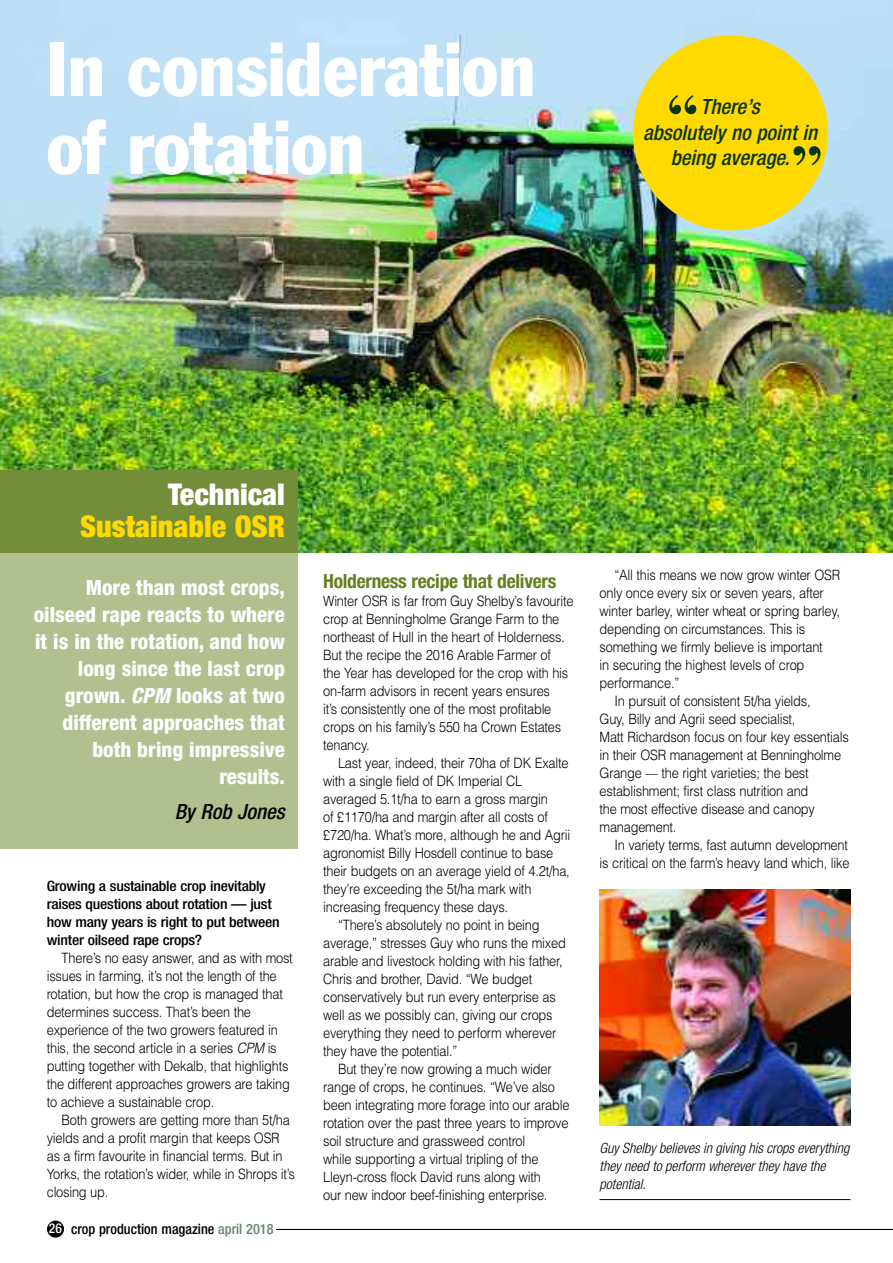
<style>
.page{position:relative;width:893px;height:1263px;background:#fff}
.page>*{position:absolute;margin:0;border:0;box-sizing:border-box;transform-origin:0 0}
.t1{font:condensed 75px/78px "Franklin Gothic";color:#fff}
.t2{font:700 58.95px "Bodoni BT";color:#0a3512}
.t3{font:900 condensed 30px "Helvetica Neue";color:#ffd902}
.t4{font:900 condensed 30px "Helvetica Neue";color:#fff}
.t5{font:800 condensed 21px/27px "Helvetica Neue";color:#fff;text-align:right}
.t6{font:italic 500 condensed 21px/25.2px "Helvetica Neue";color:#0a3512;text-align:center}
.t7{font:italic 500 condensed 21px "Helvetica Neue";color:#000}
.t8{font:700 condensed 19.5px "Helvetica Neue";letter-spacing:-.015em;color:#648022}
.t9{font:300 14.25px/18px "Helvetica";letter-spacing:-.015em;color:#000;scale:.9 1}
.t10{font:500 condensed 14.25px/18px "Helvetica Neue";letter-spacing:-.015em;color:#000;scale:1.1 1}
.t11{font:italic 300 condensed 14.25px/18px "Helvetica Neue";color:#000}
.t12{font:500 condensed 14.25px "Helvetica Neue";letter-spacing:-.015em;color:#000}
.s1{font-style:italic}
.s2{font-size:13.5px;color:#fff}
.s3{color:#60896c}
</style>
<div class="page">
<img style="left:0;top:0;width:893px;height:553px">
<div style="left:0;top:470px;width:298px;height:85px;background:#748d38"></div>
<div style="left:0;top:553px;width:298px;height:296px;background:#b2c090"></div>
<div style="left:633px;top:35px;width:195px;height:196px;background:#ffd902;border-radius:50%"></div>
<img style="left:600px;top:889px;width:250px;height:236px">
<hr style="left:600px;top:1199px;width:250px;height:1px;background:#000">
<div style="left:47px;top:1220px;width:17px;height:17px;background:#000;border-radius:50%"></div>
<hr style="left:276px;top:1229px;width:617px;height:1px;background:#000">
<h1 class="t1" style="left:47px;top:36px;width:490px">In consideration of rotation</h1>
<h2 class="t2" style="left:666px;top:96px;width:35px">“</h2>
<h3 class="t6" style="left:643px;top:96px;width:176px">There’s<br>absolutely no point in being average.</h3>
<h2 class="t2" style="left:790px;top:147px;width:35px">”</h2>
<h3 class="t4" style="left:168px;top:484px;width:118px">Technical</h3>
<h3 class="t3" style="left:80px;top:515px;width:206px">Sustainable OSR</h3>
<h3 class="t5" style="left:34px;top:575px;width:253px">More than most crops, oilseed rape reacts to where it is in the rotation, and how long since the last crop grown. <span class="s1">CPM</span> looks at two different approaches that both bring impressive results.</h3>
<h3 class="t7" style="left:175px;top:804px;width:112px">By Rob Jones</h3>
<p class="t10" style="left:47px;top:878px;width:213px">Growing a sustainable crop inevitably raises questions about rotation –– just how many years is right to put between winter oilseed rape crops?</p>
<p class="t9" style="left:47px;top:949px;width:275px;text-indent:15px">There’s no easy answer, and as with most issues in farming, it’s not the length of the rotation, but how the crop is managed that determines success. That’s been the experience of the two growers featured in this, the second article in a series <span class="s1">CPM</span> is putting together with Dekalb, that highlights the different approaches growers are taking to achieve a sustainable crop.</p>
<p class="t9" style="left:47px;top:1111px;width:277px;text-indent:15px">Both growers are getting more than 5t/ha yields and a profit margin that keeps OSR as a firm favourite in financial terms. But in Yorks, the rotation’s wider, while in Shrops it’s closing up.</p>
<p class="t12" style="left:49px;top:1224px;width:226px"><span class="s2">26</span> crop production magazine <span class="s3">april 2018</span></p>
<h3 class="t8" style="left:323px;top:574px;width:235px">Holderness recipe that delivers</h3>
<p class="t9" style="left:323px;top:592px;width:280px">Winter OSR is far from Guy Shelby’s favourite crop at Benningholme Grange Farm to the northeast of Hull in the heart of Holderness.<br>But the recipe the 2016 Arable Farmer of<br>the Year has developed for the crop with his on-farm advisors in recent years ensures<br>it’s consistently one of the most profitable crops on his family’s 550 ha Crown Estates tenancy.</p>
<p class="t9" style="left:338px;top:754px;width:258px">Last year, indeed, their 70ha of DK Exalte</p>
<p class="t9" style="left:323px;top:772px;width:223px">with a single field of DK Imperial CL</p>
<p class="t9" style="left:323px;top:790px;width:251px">averaged 5.1t/ha to earn a gross margin</p>
<p class="t9" style="left:323px;top:808px;width:251px">of £1170/ha and margin after all costs of</p>
<p class="t9" style="left:323px;top:826px;width:276px">£720/ha. What’s more, although he and Agrii</p>
<p class="t9" style="left:323px;top:844px;width:257px">agronomist Billy Hosdell continue to base</p>
<p class="t9" style="left:323px;top:862px;width:276px">their budgets on an average yield of 4.2t/ha,</p>
<p class="t9" style="left:323px;top:880px;width:233px">they’re exceeding the 5t/ha mark with</p>
<p class="t9" style="left:323px;top:898px;width:207px">increasing frequency these days.</p>
<p class="t9" style="left:338px;top:916px;width:226px">“There’s absolutely no point in being</p>
<p class="t9" style="left:323px;top:934px;width:271px">average,” stresses Guy who runs the mixed</p>
<p class="t9" style="left:323px;top:952px;width:268px">arable and livestock holding with his father,</p>
<p class="t9" style="left:323px;top:970px;width:234px">Chris and brother, David. “We budget</p>
<p class="t9" style="left:323px;top:988px;width:260px">conservatively but run every enterprise as</p>
<p class="t9" style="left:323px;top:1006px;width:256px">well as we possibly can, giving our crops</p>
<p class="t9" style="left:323px;top:1024px;width:261px">everything they need to perform wherever</p>
<p class="t9" style="left:323px;top:1042px;width:151px">they have the potential.”</p>
<p class="t9" style="left:338px;top:1060px;width:239px">But they’re now growing a much wider</p>
<p class="t9" style="left:323px;top:1078px;width:259px">range of crops, he continues. “We’ve also</p>
<p class="t9" style="left:323px;top:1096px;width:275px">been integrating more forage into our arable</p>
<p class="t9" style="left:323px;top:1114px;width:274px">rotation over the past three years to improve</p>
<p class="t9" style="left:323px;top:1132px;width:226px">soil structure and grassweed control</p>
<p class="t9" style="left:323px;top:1150px;width:241px">while supporting a virtual tripling of the</p>
<p class="t9" style="left:323px;top:1168px;width:243px">Lleyn-cross flock David runs along with</p>
<p class="t9" style="left:323px;top:1186px;width:251px">our new indoor beef-finishing enterprise.</p>
<p class="t9" style="left:614px;top:566px;width:252px">“All this means we now grow winter OSR</p>
<p class="t9" style="left:600px;top:584px;width:251px">only once every six or seven years, after</p>
<p class="t9" style="left:600px;top:602px;width:269px">winter barley, winter wheat or spring barley,</p>
<p class="t9" style="left:600px;top:620px;width:230px">depending on circumstances. This is</p>
<p class="t9" style="left:600px;top:638px;width:250px">something we firmly believe is important</p>
<p class="t9" style="left:600px;top:656px;width:229px">in securing the highest levels of crop</p>
<p class="t9" style="left:600px;top:674px;width:90px">performance.”</p>
<p class="t9" style="left:614px;top:692px;width:219px">In pursuit of consistent 5t/ha yields,</p>
<p class="t9" style="left:600px;top:710px;width:219px">Guy, Billy and Agrii seed specialist,</p>
<p class="t9" style="left:600px;top:728px;width:278px">Matt Richardson focus on four key essentials</p>
<p class="t9" style="left:600px;top:746px;width:270px">in their OSR management at Benningholme</p>
<p class="t9" style="left:600px;top:764px;width:234px">Grange –– the right varieties; the best</p>
<p class="t9" style="left:600px;top:782px;width:234px">establishment; first class nutrition and</p>
<p class="t9" style="left:600px;top:800px;width:241px">the most effective disease and canopy</p>
<p class="t9" style="left:600px;top:818px;width:87px">management.</p>
<p class="t9" style="left:614px;top:836px;width:261px">In variety terms, fast autumn development</p>
<p class="t9" style="left:600px;top:854px;width:279px">is critical on the farm’s heavy land which, like</p>
<p class="t11" style="left:600px;top:1140px;width:251px">Guy Shelby believes in giving his crops everything they need to perform wherever they have the potential.</p>
</div>
